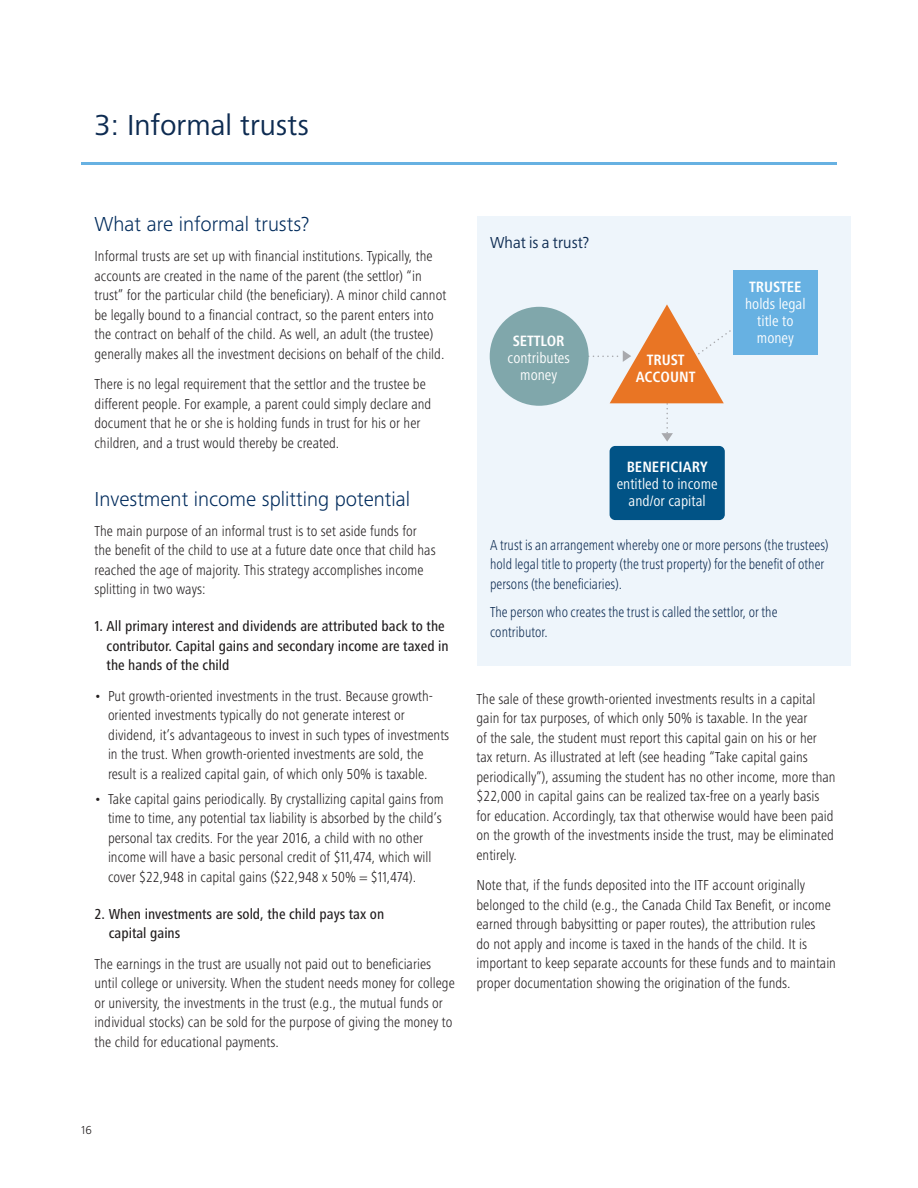
<style>
.page{position:relative;width:918px;height:1188px;background:#fff}
.page>*{position:absolute;margin:0;border:0;box-sizing:border-box;transform-origin:0 0}
.t1{font:30px "Frutiger Next Pro";color:#0d2b51}
.t2{font:300 21px "Frutiger Next Pro";color:#002b5c}
.t3{font:16.5px "Frutiger Next Pro";color:#0d2b51;scale:.95 1}
.t4{font:condensed 15.45px/17.1px "Frutiger Next Pro";color:#fff;text-align:center}
.t5{font:700 condensed 15.45px/17.1px "Frutiger Next Pro";color:#fff;text-align:center}
.t6{font:300 condensed 15px/19.5px "Frutiger Next Pro";color:#231f20}
.t7{font:300 condensed 15px/19.5px "Frutiger Next Pro";letter-spacing:.005em;color:#0d2b51;scale:.95 1}
.t8{font:500 condensed 15px/19.5px "Frutiger Next Pro";color:#231f20}
.t9{font:300 12px "Frutiger Next Pro";color:#231f20}
</style>
<div class="page">
<div style="left:477px;top:216px;width:373px;height:449px;background:#eef5fb"></div>
<div style="left:610px;top:446px;width:115px;height:74px;background:#015386;border-radius:6px"></div>
<svg style="left:512px;top:304px;width:254px;height:138px"></svg>
<div style="left:490px;top:307px;width:99px;height:99px;background:#80a7ab;border-radius:50%"></div>
<div style="left:733px;top:270px;width:85px;height:84px;background:#67b1e2"></div>
<hr style="left:81px;top:162px;width:756px;height:3px;background:#67b1e2">
<h1 class="t1" style="left:94px;top:108px;width:216px">3: Informal trusts</h1>
<h2 class="t2" style="left:94px;top:212px;width:216px">What are informal trusts?</h2>
<p class="t6" style="left:94px;top:247px;width:353px">Informal trusts are set up with financial institutions. Typically, the accounts are created in the name of the parent (the settlor) “in trust” for the particular child (the beneficiary). A minor child cannot be legally bound to a financial contract, so the parent enters into the contract on behalf of the child. As well, an adult (the trustee) generally makes all the investment decisions on behalf of the child.</p>
<p class="t6" style="left:94px;top:374px;width:338px">There is no legal requirement that the settlor and the trustee be different people. For example, a parent could simply declare and document that he or she is holding funds in trust for his or her children, and a trust would thereby be created.</p>
<h2 class="t2" style="left:94px;top:487px;width:317px">Investment income splitting potential</h2>
<p class="t6" style="left:94px;top:521px;width:343px">The main purpose of an informal trust is to set aside funds for the benefit of the child to use at a future date once that child has reached the age of majority. This strategy accomplishes income splitting in two ways:</p>
<p class="t8" style="left:107px;top:617px;width:344px;text-indent:-12px">1. All primary interest and dividends are attributed back to the contributor. Capital gains and secondary income are taxed in the hands of the child</p>
<p class="t6" style="left:108px;top:686px;width:343px;text-indent:-14px">• Put growth-oriented investments in the trust. Because growth&shy;oriented investments typically do not generate interest or dividend, it’s advantageous to invest in such types of investments in the trust. When growth-oriented investments are sold, the result is a realized capital gain, of which only 50% is taxable.</p>
<p class="t6" style="left:108px;top:789px;width:337px;text-indent:-14px">• Take capital gains periodically. By crystallizing capital gains from time to time, any potential tax liability is absorbed by the child’s personal tax credits. For the year 2016, a child with no other income will have a basic personal credit of $11,474, which will cover $22,948 in capital gains ($22,948 x 50% = $11,474).</p>
<p class="t8" style="left:109px;top:904px;width:277px;text-indent:-14px">2. When investments are sold, the child pays tax on capital gains</p>
<p class="t6" style="left:94px;top:954px;width:362px">The earnings in the trust are usually not paid out to beneficiaries until college or university. When the student needs money for college or university, the investments in the trust (e.g., the mutual funds or individual stocks) can be sold for the purpose of giving the money to the child for educational payments.</p>
<p class="t3" style="left:490px;top:233px;width:106px">What is a trust?</p>
<p class="t5" style="left:513px;top:332px;width:53px">SETTLOR</p>
<p class="t4" style="left:508px;top:349px;width:64px">contributes money</p>
<p class="t5" style="left:636px;top:351px;width:61px">TRUST<br>ACCOUNT</p>
<p class="t5" style="left:749px;top:278px;width:54px">TRUSTEE</p>
<p class="t4" style="left:745px;top:295px;width:62px">holds legal title to money</p>
<p class="t5" style="left:627px;top:458px;width:82px">BENEFICIARY</p>
<p class="t4" style="left:617px;top:475px;width:102px">entitled to income and/or capital</p>
<p class="t7" style="left:490px;top:535px;width:358px">A trust is an arrangement whereby one or more persons (the trustees) hold legal title to property (the trust property) for the benefit of other persons (the beneficiaries).</p>
<p class="t7" style="left:490px;top:602px;width:304px">The person who creates the trust is called the settlor, or the contributor.</p>
<p class="t6" style="left:477px;top:689px;width:361px">The sale of these growth-oriented investments results in a capital gain for tax purposes, of which only 50% is taxable. In the year<br>of the sale, the student must report this capital gain on his or her tax return. As illustrated at left (see heading “Take capital gains periodically”), assuming the student has no other income, more than $22,000 in capital gains can be realized tax-free on a yearly basis for education. Accordingly, tax that otherwise would have been paid on the growth of the investments inside the trust, may be eliminated entirely.</p>
<p class="t6" style="left:477px;top:875px;width:361px">Note that, if the funds deposited into the ITF account originally belonged to the child (e.g., the Canada Child Tax Benefit, or income earned through babysitting or paper routes), the attribution rules<br>do not apply and income is taxed in the hands of the child. It is important to keep separate accounts for these funds and to maintain proper documentation showing the origination of the funds.</p>
<p class="t9" style="left:81px;top:1123px;width:12px">16</p>
</div>
